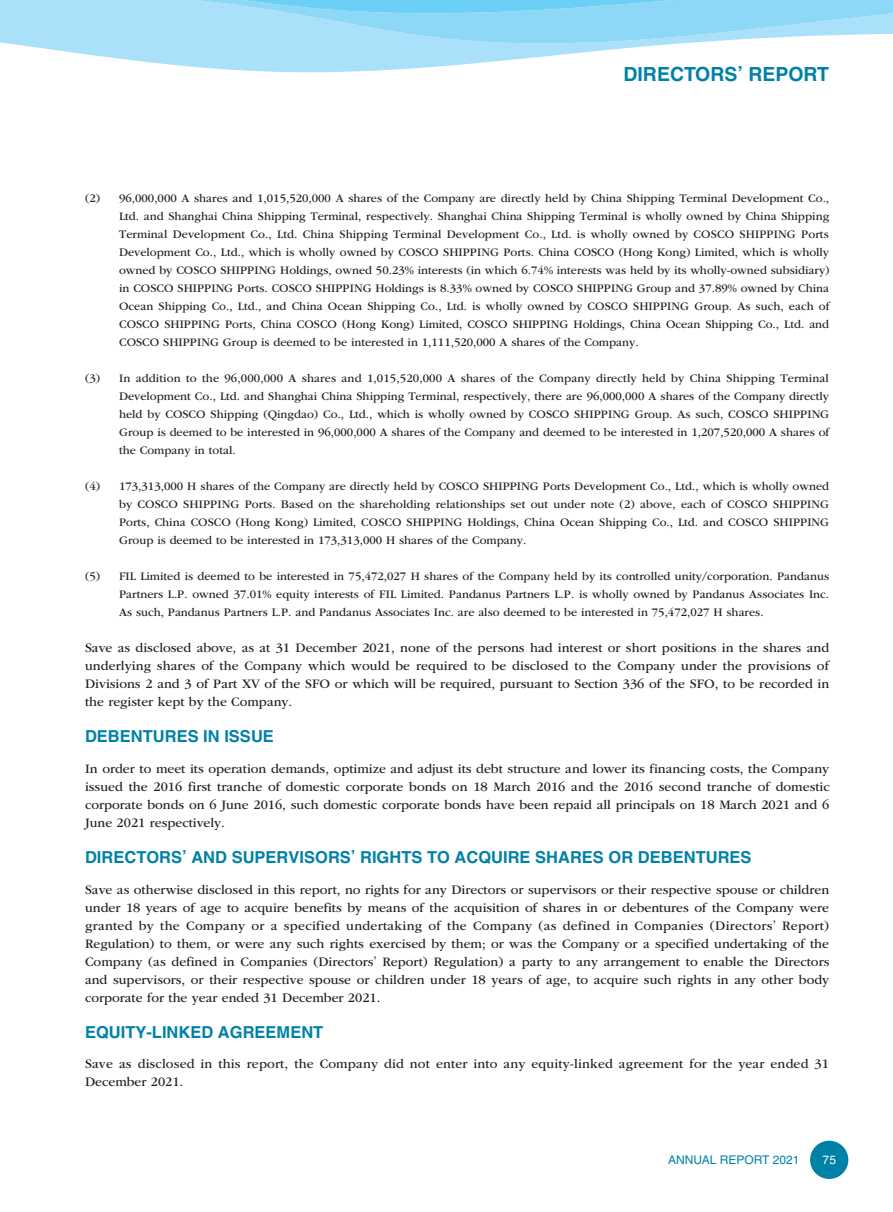
<style>
.page{position:relative;width:893px;height:1212px;background:#fff}
.page>*{position:absolute;margin:0;border:0;box-sizing:border-box;transform-origin:0 0}
.t1{font:700 19.5px "Helvetica LT Std";color:#0081a7}
.t2{font:700 16.5px "Helvetica LT Std";color:#0081a7}
.t3{font:13.5px/18px "ITC Garamond Std";color:#231f20;text-align:justify}
.t4{font:12px/18px "ITC Garamond Std";color:#231f20;text-align:justify}
.t5{font:12px "Helvetica LT Std";color:#0081a7}
.t6{font:12px "Helvetica LT Std";color:#fff}
</style>
<div class="page">
<svg style="left:5px;top:43px;width:680px;height:29px;fill:#aae0f9"></svg>
<svg style="left:0;top:0;width:893px;height:43px;background:#9adbf8"></svg>
<div style="left:810px;top:1141px;width:38px;height:38px;background:#0081a7;border-radius:50%"></div>
<h1 class="t1" style="left:623px;top:62px;width:207px">DIRECTORS’ REPORT</h1>
<p class="t4" style="left:119px;top:189px;width:712px;text-indent:-34px">(2) 96,000,000 A shares and 1,015,520,000 A shares of the Company are directly held by China Shipping Terminal Development Co., Ltd. and Shanghai China Shipping Terminal, respectively. Shanghai China Shipping Terminal is wholly owned by China Shipping Terminal Development Co., Ltd. China Shipping Terminal Development Co., Ltd. is wholly owned by COSCO SHIPPING Ports Development Co., Ltd., which is wholly owned by COSCO SHIPPING Ports. China COSCO (Hong Kong) Limited, which is wholly owned by COSCO SHIPPING Holdings, owned 50.23% interests (in which 6.74% interests was held by its wholly-owned subsidiary) in COSCO SHIPPING Ports. COSCO SHIPPING Holdings is 8.33% owned by COSCO SHIPPING Group and 37.89% owned by China Ocean Shipping Co., Ltd., and China Ocean Shipping Co., Ltd. is wholly owned by COSCO SHIPPING Group. As such, each of COSCO SHIPPING Ports, China COSCO (Hong Kong) Limited, COSCO SHIPPING Holdings, China Ocean Shipping Co., Ltd. and COSCO SHIPPING Group is deemed to be interested in 1,111,520,000 A shares of the Company.</p>
<p class="t4" style="left:119px;top:369px;width:712px;text-indent:-34px">(3) In addition to the 96,000,000 A shares and 1,015,520,000 A shares of the Company directly held by China Shipping Terminal Development Co., Ltd. and Shanghai China Shipping Terminal, respectively, there are 96,000,000 A shares of the Company directly held by COSCO Shipping (Qingdao) Co., Ltd., which is wholly owned by COSCO SHIPPING Group. As such, COSCO SHIPPING Group is deemed to be interested in 96,000,000 A shares of the Company and deemed to be interested in 1,207,520,000 A shares of the Company in total.</p>
<p class="t4" style="left:119px;top:477px;width:712px;text-indent:-34px">(4) 173,313,000 H shares of the Company are directly held by COSCO SHIPPING Ports Development Co., Ltd., which is wholly owned by COSCO SHIPPING Ports. Based on the shareholding relationships set out under note (2) above, each of COSCO SHIPPING Ports, China COSCO (Hong Kong) Limited, COSCO SHIPPING Holdings, China Ocean Shipping Co., Ltd. and COSCO SHIPPING Group is deemed to be interested in 173,313,000 H shares of the Company.</p>
<p class="t4" style="left:119px;top:567px;width:712px;text-indent:-34px">(5) FIL Limited is deemed to be interested in 75,472,027 H shares of the Company held by its controlled unity/corporation. Pandanus Partners L.P. owned 37.01% equity interests of FIL Limited. Pandanus Partners L.P. is wholly owned by Pandanus Associates Inc.<br>As such, Pandanus Partners L.P. and Pandanus Associates Inc. are also deemed to be interested in 75,472,027 H shares.</p>
<p class="t3" style="left:85px;top:639px;width:746px">Save as disclosed above, as at 31 December 2021, none of the persons had interest or short positions in the shares and underlying shares of the Company which would be required to be disclosed to the Company under the provisions of Divisions 2 and 3 of Part XV of the SFO or which will be required, pursuant to Section 336 of the SFO, to be recorded in the register kept by the Company.</p>
<h2 class="t2" style="left:85px;top:726px;width:190px">DEBENTURES IN ISSUE</h2>
<p class="t3" style="left:85px;top:760px;width:746px">In order to meet its operation demands, optimize and adjust its debt structure and lower its financing costs, the Company issued the 2016 first tranche of domestic corporate bonds on 18 March 2016 and the 2016 second tranche of domestic corporate bonds on 6 June 2016, such domestic corporate bonds have been repaid all principals on 18 March 2021 and 6<br>June 2021 respectively.</p>
<h2 class="t2" style="left:85px;top:847px;width:668px">DIRECTORS’ AND SUPERVISORS’ RIGHTS TO ACQUIRE SHARES OR DEBENTURES</h2>
<p class="t3" style="left:85px;top:880px;width:746px">Save as otherwise disclosed in this report, no rights for any Directors or supervisors or their respective spouse or children under 18 years of age to acquire benefits by means of the acquisition of shares in or debentures of the Company were granted by the Company or a specified undertaking of the Company (as defined in Companies (Directors’ Report)<br>Regulation) to them, or were any such rights exercised by them; or was the Company or a specified undertaking of the Company (as defined in Companies (Directors’ Report) Regulation) a party to any arrangement to enable the Directors and supervisors, or their respective spouse or children under 18 years of age, to acquire such rights in any other body corporate for the year ended 31 December 2021.</p>
<h2 class="t2" style="left:85px;top:1022px;width:240px">EQUITY-LINKED AGREEMENT</h2>
<p class="t3" style="left:85px;top:1055px;width:745px">Save as disclosed in this report, the Company did not enter into any equity-linked agreement for the year ended 31<br>December 2021.</p>
<p class="t5" style="left:668px;top:1152px;width:133px">ANNUAL REPORT 2021</p>
<p class="t6" style="left:822px;top:1152px;width:15px">75</p>
</div>
